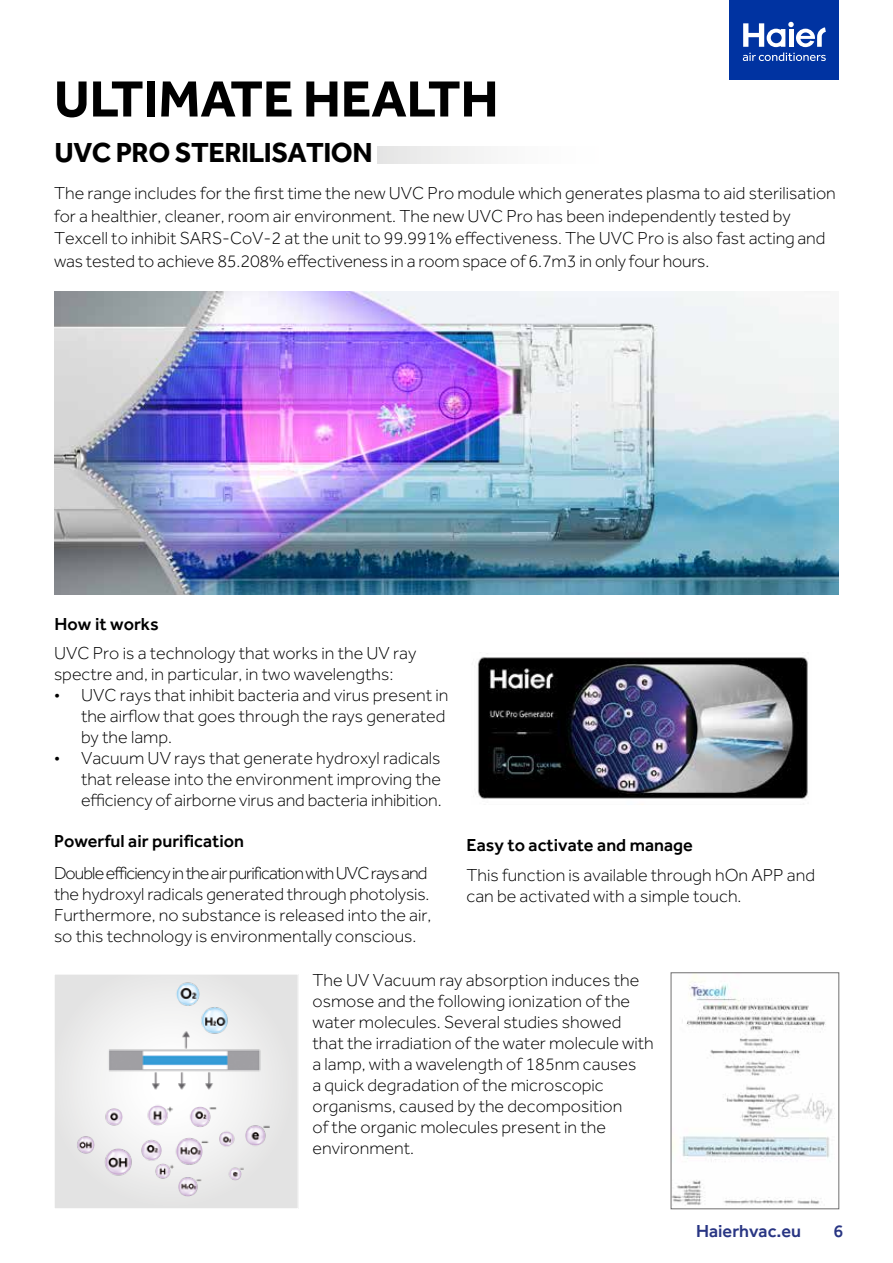
<style>
.page{position:relative;width:893px;height:1263px;background:#fff}
.page>*{position:absolute;margin:0;border:0;box-sizing:border-box;transform-origin:0 0}
.t1{font:700 52.5px "Effra";color:#000}
.t2{font:700 28.5px "Effra";letter-spacing:-.02em;color:#000}
.t3{font:300 18px/21px "Effra";color:#000}
.t4{font:500 18px "Effra";color:#000}
.t5{font:500 18px "Effra";color:#283583}
</style>
<div class="page">
<img style="left:56px;top:976px;width:240px;height:231px">
<div style="left:54px;top:974px;width:244px;height:235px;border:1px solid #fff"></div>
<img style="left:477px;top:657px;width:331px;height:142px">
<img style="left:673px;top:974px;width:162px;height:232px">
<div style="left:671px;top:972px;width:168px;height:237px;border:1px solid #706f6f"></div>
<div style="left:730px;top:0;width:109px;height:80px;background:#0033a1"></div>
<svg style="left:743px;top:22px;width:83px;height:25px"></svg>
<svg style="left:743px;top:53px;width:83px;height:8px"></svg>
<div style="left:378px;top:146px;width:453px;height:18px;background:linear-gradient(to right,#eee,#fff)"></div>
<img style="left:54px;top:291px;width:785px;height:303px">
<h1 class="t1" style="left:54px;top:67px;width:446px">ULTIMATE HEALTH</h1>
<h2 class="t2" style="left:55px;top:135px;width:320px">UVC PRO STERILISATION</h2>
<p class="t3" style="left:54px;top:182px;width:783px;line-height:22.5px">The range includes for the first time the new UVC Pro module which generates plasma to aid sterilisation for a healthier, cleaner, room air environment. The new UVC Pro has been independently tested by Texcell to inhibit SARS-CoV-2 at the unit to 99.991% effectiveness. The UVC Pro is also fast acting and was tested to achieve 85.208% effectiveness in a room space of 6.7m3 in only four hours.</p>
<p class="t4" style="left:55px;top:613px;width:106px">How it works</p>
<p class="t3" style="left:54px;top:643px;width:364px">UVC Pro is a technology that works in the UV ray spectre and, in particular, in two wavelengths:</p>
<p class="t3" style="left:81px;top:685px;width:369px;text-indent:-27px">• UVC rays that inhibit bacteria and virus present in the airflow that goes through the rays generated by the lamp.</p>
<p class="t3" style="left:81px;top:748px;width:362px;text-align:justify;text-indent:-27px">• Vacuum UV rays that generate hydroxyl radicals that release into the environment improving the efficiency of airborne virus and bacteria inhibition.</p>
<p class="t4" style="left:54px;top:830px;width:192px">Powerful air purification</p>
<p class="t4" style="left:466px;top:834px;width:228px">Easy to activate and manage</p>
<p class="t3" style="left:54px;top:862px;width:379px">Double efficiency in the air purification with UVC rays and the hydroxyl radicals generated through photolysis.<br>Furthermore, no substance is released into the air, so this technology is environmentally conscious.</p>
<p class="t3" style="left:466px;top:864px;width:350px">This function is available through hOn APP and can be activated with a simple touch.</p>
<p class="t3" style="left:313px;top:969px;width:343px">The UV Vacuum ray absorption induces the osmose and the following ionization of the water molecules. Several studies showed that the irradiation of the water molecule with a lamp, with a wavelength of 185nm causes<br>a quick degradation of the microscopic organisms, caused by the decomposition<br>of the organic molecules present in the environment.</p>
<p class="t5" style="left:696px;top:1220px;width:106px">Haierhvac.eu</p>
<p class="t5" style="left:833px;top:1220px;width:11px">6</p>
</div>
